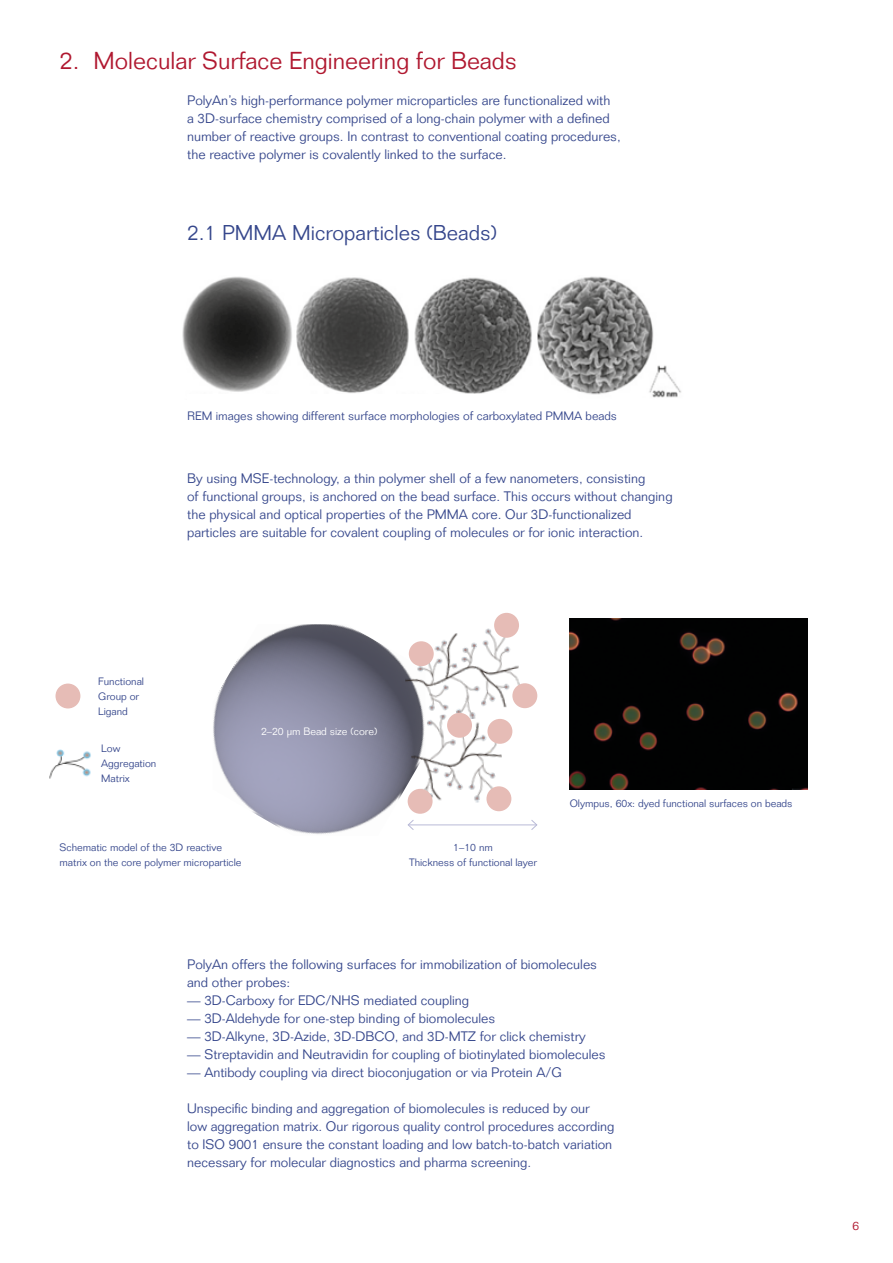
<style>
.page{position:relative;width:893px;height:1263px;background:#fff}
.page>*{position:absolute;margin:0;border:0;box-sizing:border-box;transform-origin:0 0}
.t1{font:300 24px "Folio Std";color:#b01830}
.t2{font:300 21px "Folio Std";color:#36478c}
.t3{font:300 13.5px/18px "Folio Std";color:#36478c}
.t4{font:300 12px "Folio Std";color:#36478c}
.t5{font:300 12px "Folio Std";color:#b01830}
.t6{font:300 10.5px/15px "Folio Std";color:#36478c}
.t7{font:300 10.5px "Folio Std";color:#fff}
</style>
<div class="page">
<img style="left:213px;top:624px;width:212px;height:210px">
<img style="left:182px;top:276px;width:499px;height:122px">
<div style="left:188px;top:394px;width:312px;height:7px;background:#fff"></div>
<img style="left:570px;top:618px;width:238px;height:172px">
<img style="left:49px;top:749px;width:42px;height:30px">
<div style="left:56px;top:683px;width:24px;height:25px;background:#e6bcb6;border-radius:50%"></div>
<hr style="left:408px;top:824px;width:129px;height:1px;background:#b9bad7">
<svg style="left:407px;top:819px;width:7px;height:12px"></svg>
<svg style="left:530px;top:820px;width:8px;height:10px"></svg>
<img style="left:401px;top:625px;width:120px;height:100px">
<img style="left:407px;top:709px;width:99px;height:100px">
<div style="left:512px;top:683px;width:25px;height:25px;background:#e6bcb6;border-radius:50%"></div>
<div style="left:408px;top:789px;width:25px;height:25px;background:#e6bcb6;border-radius:50%"></div>
<div style="left:494px;top:613px;width:25px;height:25px;background:#e6bcb6;border-radius:50%"></div>
<div style="left:447px;top:713px;width:25px;height:25px;background:#e6bcb6;border-radius:50%"></div>
<div style="left:487px;top:719px;width:25px;height:25px;background:#e6bcb6;border-radius:50%"></div>
<div style="left:409px;top:641px;width:25px;height:25px;background:#e6bcb6;border-radius:50%"></div>
<div style="left:486px;top:786px;width:25px;height:25px;background:#e6bcb6;border-radius:50%"></div>
<h1 class="t1" style="left:60px;top:46px;width:459px">2. Molecular Surface Engineering for Beads</h1>
<p class="t3" style="left:187px;top:91px;width:435px">PolyAn’s high-performance polymer microparticles are functionalized with<br>a 3D-surface chemistry comprised of a long-chain polymer with a defined number of reactive groups. In contrast to conventional coating procedures, the reactive polymer is covalently linked to the surface.</p>
<h2 class="t2" style="left:187px;top:220px;width:312px">2.1 PMMA Microparticles (Beads)</h2>
<p class="t4" style="left:187px;top:409px;width:431px">REM images showing different surface morphologies of carboxylated PMMA beads</p>
<p class="t3" style="left:187px;top:469px;width:487px">By using MSE-technology, a thin polymer shell of a few nanometers, consisting<br>of functional groups, is anchored on the bead surface. This occurs without changing the physical and optical properties of the PMMA core. Our 3D-functionalized particles are suitable for covalent coupling of molecules or for ionic interaction.</p>
<p class="t6" style="left:98px;top:674px;width:47px">Functional<br>Group or<br>Ligand</p>
<p class="t6" style="left:101px;top:740px;width:57px">Low<br>Aggregation<br>Matrix</p>
<p class="t7" style="left:261px;top:724px;width:118px">2–20 µm Bead size (core)</p>
<p class="t6" style="left:570px;top:796px;width:224px">Olympus, 60x: dyed functional surfaces on beads</p>
<p class="t6" style="left:60px;top:839px;width:184px">Schematic model of the 3D reactive matrix on the core polymer microparticle</p>
<p class="t6" style="left:409px;top:839px;width:129px;text-align:center">1–10 nm<br>Thickness of functional layer</p>
<p class="t3" style="left:187px;top:955px;width:411px">PolyAn offers the following surfaces for immobilization of biomolecules and other probes:</p>
<p class="t3" style="left:187px;top:991px;width:284px">— 3D-Carboxy for EDC/NHS mediated coupling</p>
<p class="t3" style="left:187px;top:1009px;width:310px">— 3D-Aldehyde for one-step binding of biomolecules</p>
<p class="t3" style="left:187px;top:1027px;width:400px">— 3D-Alkyne, 3D-Azide, 3D-DBCO, and 3D-MTZ for click chemistry</p>
<p class="t3" style="left:187px;top:1045px;width:420px">— Streptavidin and Neutravidin for coupling of biotinylated biomolecules</p>
<p class="t3" style="left:187px;top:1063px;width:376px">— Antibody coupling via direct bioconjugation or via Protein A/G</p>
<p class="t3" style="left:187px;top:1099px;width:429px">Unspecific binding and aggregation of biomolecules is reduced by our<br>low aggregation matrix. Our rigorous quality control procedures according to ISO 9001 ensure the constant loading and low batch-to-batch variation necessary for molecular diagnostics and pharma screening.</p>
<p class="t5" style="left:852px;top:1219px;width:8px">6</p>
</div>
